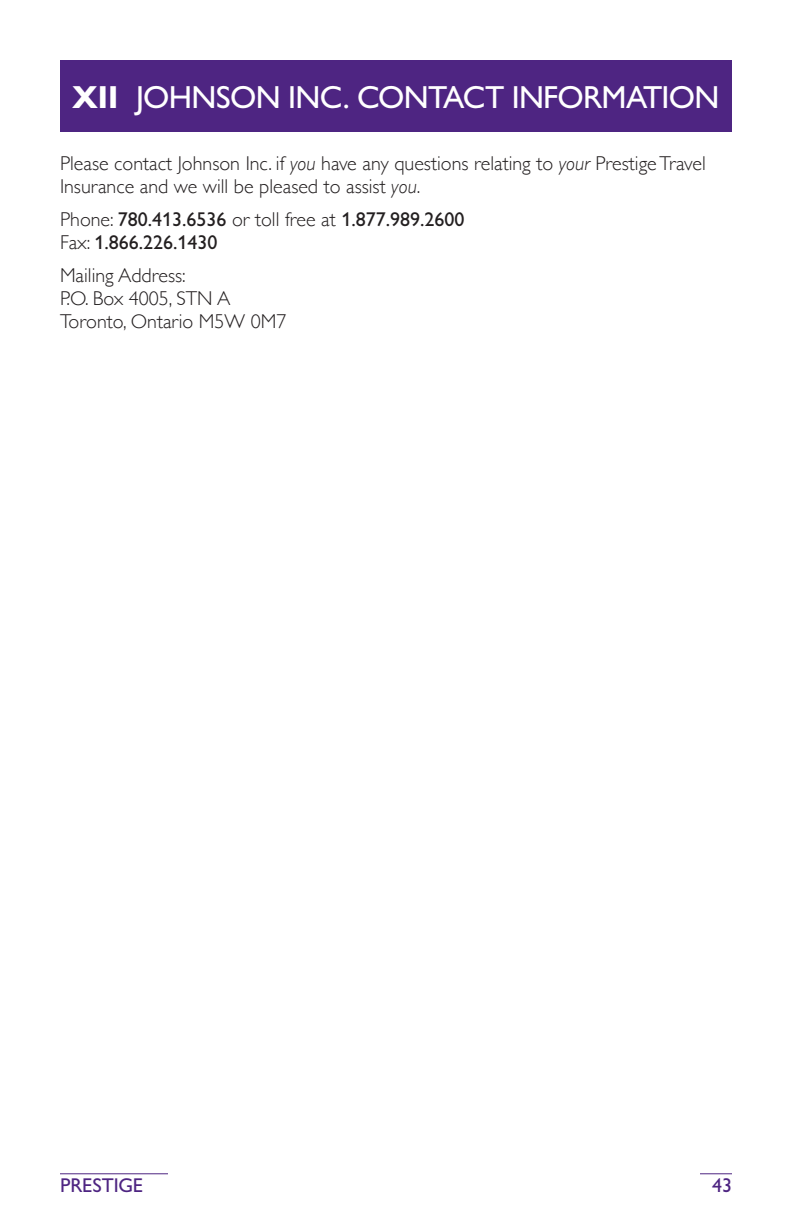
<style>
.page{position:relative;width:792px;height:1224px;background:#fff}
.page>*{position:absolute;margin:0;border:0;box-sizing:border-box;transform-origin:0 0}
.t1{font:500 32px "Gill Sans Nova";letter-spacing:-.025em;color:#fff}
.t2{font:300 20px/23px "Gill Sans";color:#231f20}
.t3{font:500 20px/23px "Gill Sans Nova";color:#231f20}
.t4{font:500 20px "Gill Sans Nova";letter-spacing:-.01em;color:#4e2582}
.s1{font-weight:700}
.s2{font-style:italic}
.s3{font-family:"Gill Sans";font-weight:300}
</style>
<div class="page">
<hr style="left:60px;top:1173px;width:108px;height:1px;background:#4e2582">
<hr style="left:700px;top:1173px;width:32px;height:1px;background:#4e2582">
<div style="left:60px;top:60px;width:672px;height:72px;background:#4e2582"></div>
<h1 class="t1" style="left:72px;top:77px;width:649px"><span class="s1">XII</span> JOHNSON INC. CONTACT INFORMATION</h1>
<p class="t2" style="left:60px;top:151px;width:647px">Please contact Johnson Inc. if <span class="s2">you</span> have any questions relating to <span class="s2">your</span> Prestige Travel<br>Insurance and we will be pleased to assist <span class="s2">you</span>.</p>
<p class="t3" style="left:60px;top:207px;width:406px"><span class="s3">Phone:</span> 780.413.6536 <span class="s3">or toll free at</span> 1.877.989.2600<br><span class="s3">Fax:</span> 1.866.226.1430</p>
<p class="t2" style="left:60px;top:263px;width:228px">Mailing Address:<br>P.O. Box 4005, STN A<br>Toronto, Ontario M5W 0M7</p>
<p class="t4" style="left:60px;top:1173px;width:85px">PRESTIGE</p>
<p class="t4" style="left:712px;top:1173px;width:21px">43</p>
</div>
